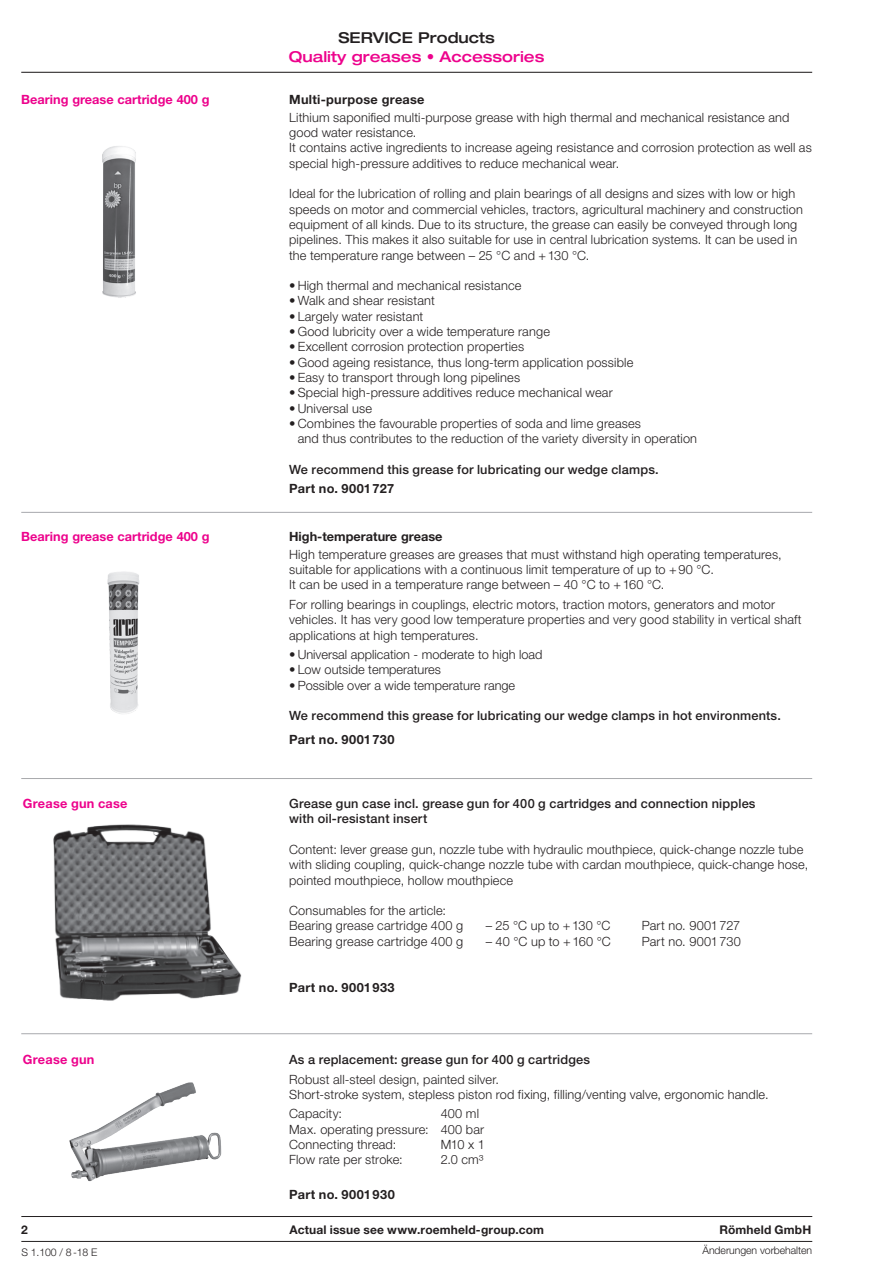
<style>
.page{position:relative;width:893px;height:1263px;background:#fff}
.page>*{position:absolute;margin:0;border:0;box-sizing:border-box;transform-origin:0 0}
.t1{font:500 expanded 15px/18.8px "Helvetica Neue";color:#ed028c;text-align:center}
.t2{font:300 12.75px/15.3px "Helvetica Neue";letter-spacing:.01em;color:#231f20}
.t3{font:500 12.75px/15.3px "Helvetica Neue";letter-spacing:.015em;color:#231f20}
.t4{font:700 12.75px "Helvetica Neue";letter-spacing:.02em;color:#231f20}
.t5{font:700 12.75px "Helvetica Neue";color:#ed028c}
.t6{font:700 12.75px "Helvetica Neue";color:#231f20}
.t7{font:700 12.75px "Helvetica Neue";letter-spacing:.02em;color:#ed028c}
.t8{font:700 12px "Helvetica Neue";letter-spacing:.015em;color:#231f20}
.t9{font:300 10.5px "Helvetica Neue";letter-spacing:-.005em;color:#231f20}
.s1{color:#231f20}
.s2{font-weight:800;font-stretch:normal}
</style>
<div class="page">
<hr style="left:21px;top:72px;width:791px;height:1px;background:#231f20">
<img style="left:53px;top:824px;width:189px;height:177px">
<img style="left:69px;top:1082px;width:153px;height:100px">
<img style="left:102px;top:146px;width:34px;height:152px">
<img style="left:107px;top:571px;width:33px;height:143px">
<hr style="left:21px;top:512px;width:791px;height:1px;background:#a8a9ad">
<hr style="left:21px;top:778px;width:791px;height:1px;background:#a8a9ad">
<hr style="left:21px;top:1033px;width:791px;height:1px;background:#a8a9ad">
<hr style="left:21px;top:1241px;width:791px;height:1px;background:#231f20">
<hr style="left:21px;top:1216px;width:791px;height:1px;background:#231f20">
<p class="t1" style="left:289px;top:28px;width:257px"><span class="s1">SERVICE Products<br></span>Quality greases <span class="s2">•</span> Accessories</p>
<p class="t5" style="left:21px;top:92px;width:190px">Bearing grease cartridge 400 g</p>
<p class="t4" style="left:289px;top:92px;width:137px">Multi-purpose grease</p>
<p class="t2" style="left:289px;top:109px;width:524px">Lithium saponified multi-purpose grease with high thermal and mechanical resistance and good water resistance.<br>It contains active ingredients to increase ageing resistance and corrosion protection as well as special high-pressure additives to reduce mechanical wear.</p>
<p class="t2" style="left:289px;top:186px;width:515px">Ideal for the lubrication of rolling and plain bearings of all designs and sizes with low or high speeds on motor and commercial vehicles, tractors, agricultural machinery and construction equipment of all kinds. Due to its structure, the grease can easily be conveyed through long pipelines. This makes it also suitable for use in central lubrication systems. It can be used in the temperature range between – 25 °C and +130 °C.</p>
<p class="t2" style="left:289px;top:278px;width:234px">• High thermal and mechanical resistance</p>
<p class="t2" style="left:289px;top:293px;width:147px">• Walk and shear resistant</p>
<p class="t2" style="left:289px;top:308px;width:136px">• Largely water resistant</p>
<p class="t2" style="left:289px;top:324px;width:262px">• Good lubricity over a wide temperature range</p>
<p class="t2" style="left:289px;top:339px;width:237px">• Excellent corrosion protection properties</p>
<p class="t2" style="left:289px;top:354px;width:346px">• Good ageing resistance, thus long-term application possible</p>
<p class="t2" style="left:289px;top:369px;width:232px">• Easy to transport through long pipelines</p>
<p class="t2" style="left:289px;top:385px;width:325px">• Special high-pressure additives reduce mechanical wear</p>
<p class="t2" style="left:289px;top:400px;width:84px">•Universal use</p>
<p class="t2" style="left:298px;top:415px;width:401px;text-indent:-9px">• Combines the favourable properties of soda and lime greases<br>and thus contributes to the reduction of the variety diversity in operation</p>
<p class="t3" style="left:289px;top:461px;width:371px">We recommend this grease for lubricating our wedge clamps.</p>
<p class="t4" style="left:289px;top:481px;width:107px">Part no. 9001727</p>
<p class="t5" style="left:21px;top:529px;width:190px">Bearing grease cartridge 400 g</p>
<p class="t6" style="left:289px;top:529px;width:155px">High-temperature grease</p>
<p class="t2" style="left:289px;top:546px;width:494px">High temperature greases are greases that must withstand high operating temperatures, suitable for applications with a continuous limit temperature of up to +90 °C.<br>It can be used in a temperature range between – 40 °C to +160 °C.</p>
<p class="t2" style="left:289px;top:596px;width:514px">For rolling bearings in couplings, electric motors, traction motors, generators and motor vehicles. It has very good low temperature properties and very good stability in vertical shaft applications at high temperatures.</p>
<p class="t2" style="left:289px;top:647px;width:255px">• Universal application - moderate to high load</p>
<p class="t2" style="left:289px;top:662px;width:153px">• Low outside temperatures</p>
<p class="t2" style="left:289px;top:677px;width:228px">• Possible over a wide temperature range</p>
<p class="t3" style="left:289px;top:708px;width:493px">We recommend this grease for lubricating our wedge clamps in hot environments.</p>
<p class="t4" style="left:289px;top:732px;width:107px">Part no. 9001730</p>
<p class="t7" style="left:23px;top:795px;width:106px">Grease gun case</p>
<p class="t3" style="left:289px;top:796px;width:468px">Grease gun case incl. grease gun for 400 g cartridges and connection nipples with oil-resistant insert</p>
<p class="t2" style="left:289px;top:841px;width:521px">Content: lever grease gun, nozzle tube with hydraulic mouthpiece, quick-change nozzle tube with sliding coupling, quick-change nozzle tube with cardan mouthpiece, quick-change hose, pointed mouthpiece, hollow mouthpiece</p>
<p class="t2" style="left:289px;top:903px;width:176px">Consumables for the article:<br>Bearing grease cartridge 400 g</p>
<p class="t2" style="left:486px;top:918px;width:126px">– 25 °C up to +130 °C</p>
<p class="t2" style="left:642px;top:918px;width:100px">Part no. 9001727</p>
<p class="t2" style="left:289px;top:933px;width:176px">Bearing grease cartridge 400 g</p>
<p class="t2" style="left:486px;top:933px;width:127px">– 40 °C up to +160 °C</p>
<p class="t2" style="left:642px;top:933px;width:101px">Part no. 9001730</p>
<p class="t4" style="left:289px;top:979px;width:107px">Part no. 9001933</p>
<p class="t7" style="left:23px;top:1051px;width:73px">Grease gun</p>
<p class="t3" style="left:289px;top:1052px;width:302px">As a replacement: grease gun for 400 g cartridges</p>
<p class="t2" style="left:289px;top:1071px;width:481px">Robust all-steel design, painted silver.<br>Short-stroke system, stepless piston rod fixing, filling/venting valve, ergonomic handle.</p>
<p class="t2" style="left:289px;top:1106px;width:54px">Capacity:</p>
<p class="t2" style="left:289px;top:1106px;width:197px;text-indent:151px">400 ml<br>Max. operating pressure: 400 bar<br>Connecting thread:</p>
<p class="t2" style="left:441px;top:1136px;width:46px">M10 x 1</p>
<p class="t2" style="left:289px;top:1152px;width:115px">Flow rate per stroke:</p>
<p class="t2" style="left:441px;top:1152px;width:44px">2.0 cm³</p>
<p class="t4" style="left:289px;top:1187px;width:107px">Part no. 9001930</p>
<p class="t8" style="left:21px;top:1222px;width:8px">2</p>
<p class="t8" style="left:289px;top:1222px;width:256px">Actual issue see www.roemheld-group.com</p>
<p class="t8" style="left:719px;top:1222px;width:93px">Römheld GmbH</p>
<p class="t9" style="left:21px;top:1246px;width:78px">S 1.100 / 8-18 E</p>
<p class="t9" style="left:702px;top:1243px;width:111px">Änderungen vorbehalten</p>
</div>
